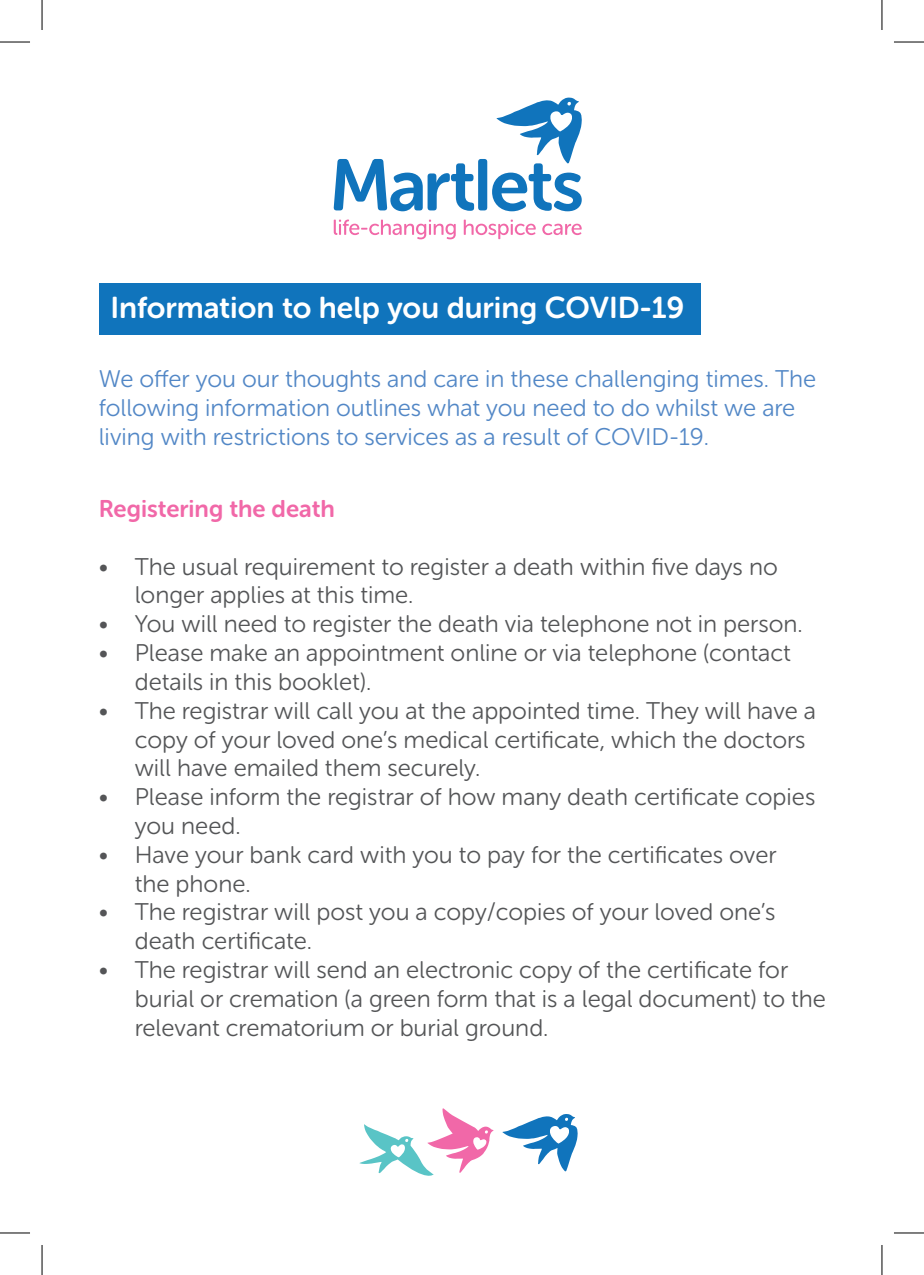
<style>
.page{position:relative;width:924px;height:1275px;background:#fff}
.page>*{position:absolute;margin:0;border:0;box-sizing:border-box;transform-origin:0 0}
.t1{font:30px "Museo Sans Rounded 700";color:#fff}
.t2{font:24px/28.8px "Museo Sans Rounded 300";color:#545557}
.t3{font:24px/28.8px "Museo Sans Rounded 300";color:#5287c6}
.t4{font:24px "Museo Sans Rounded 700";color:#f168a8}
</style>
<div class="page">
<svg style="left:333px;top:159px;width:141px;height:52px"></svg>
<div style="left:478px;top:159px;width:9px;height:51px;background:#1074bc;border-radius:3px"></div>
<svg style="left:492px;top:98px;width:89px;height:113px"></svg>
<svg style="left:333px;top:219px;width:122px;height:20px"></svg>
<svg style="left:463px;top:220px;width:72px;height:19px"></svg>
<svg style="left:542px;top:224px;width:39px;height:11px"></svg>
<div style="left:99px;top:283px;width:601px;height:51px;background:#1074bc"></div>
<svg style="left:502px;top:1114px;width:75px;height:57px"></svg>
<svg style="left:359px;top:1108px;width:134px;height:68px"></svg>
<hr style="left:0;top:42px;width:30px;height:1px;background:#000">
<hr style="left:893px;top:42px;width:30px;height:1px;background:#000">
<hr style="left:0;top:1232px;width:30px;height:1px;background:#000">
<hr style="left:893px;top:1232px;width:30px;height:1px;background:#000">
<hr style="left:42px;top:0;width:1px;height:30px;background:#000">
<hr style="left:42px;top:1245px;width:1px;height:30px;background:#000">
<hr style="left:881px;top:0;width:1px;height:30px;background:#000">
<hr style="left:881px;top:1245px;width:1px;height:30px;background:#000">
<p class="t1" style="left:111px;top:291px;width:575px">Information to help you during COVID-19</p>
<p class="t3" style="left:99px;top:365px;width:718px">We offer you our thoughts and care in these challenging times. The following information outlines what you need to do whilst we are</p>
<p class="t3" style="left:99px;top:422px;width:611px">living with restrictions to services as a result of COVID-19.</p>
<p class="t4" style="left:99px;top:495px;width:237px">Registering the death</p>
<p class="t2" style="left:135px;top:552px;width:644px;text-indent:-36px">• The usual requirement to register a death within five days no longer applies at this time.</p>
<p class="t2" style="left:99px;top:610px;width:705px">• You will need to register the death via telephone not in person.</p>
<p class="t2" style="left:135px;top:638px;width:657px;text-indent:-36px">• Please make an appointment online or via telephone (contact details in this booklet).</p>
<p class="t2" style="left:135px;top:696px;width:682px;text-indent:-36px">• The registrar will call you at the appointed time. They will have a copy of your loved one’s medical certificate, which the doctors will have emailed them securely.</p>
<p class="t2" style="left:135px;top:782px;width:681px;text-indent:-36px">• Please inform the registrar of how many death certificate copies you need.</p>
<p class="t2" style="left:135px;top:840px;width:643px;text-indent:-36px">• Have your bank card with you to pay for the certificates over the phone.</p>
<p class="t2" style="left:135px;top:898px;width:642px;text-indent:-36px">• The registrar will post you a copy/copies of your loved one’s death certificate.</p>
<p class="t2" style="left:135px;top:955px;width:692px;text-indent:-36px">• The registrar will send an electronic copy of the certificate for burial or cremation (a green form that is a legal document) to the relevant crematorium or burial ground.</p>
</div>
